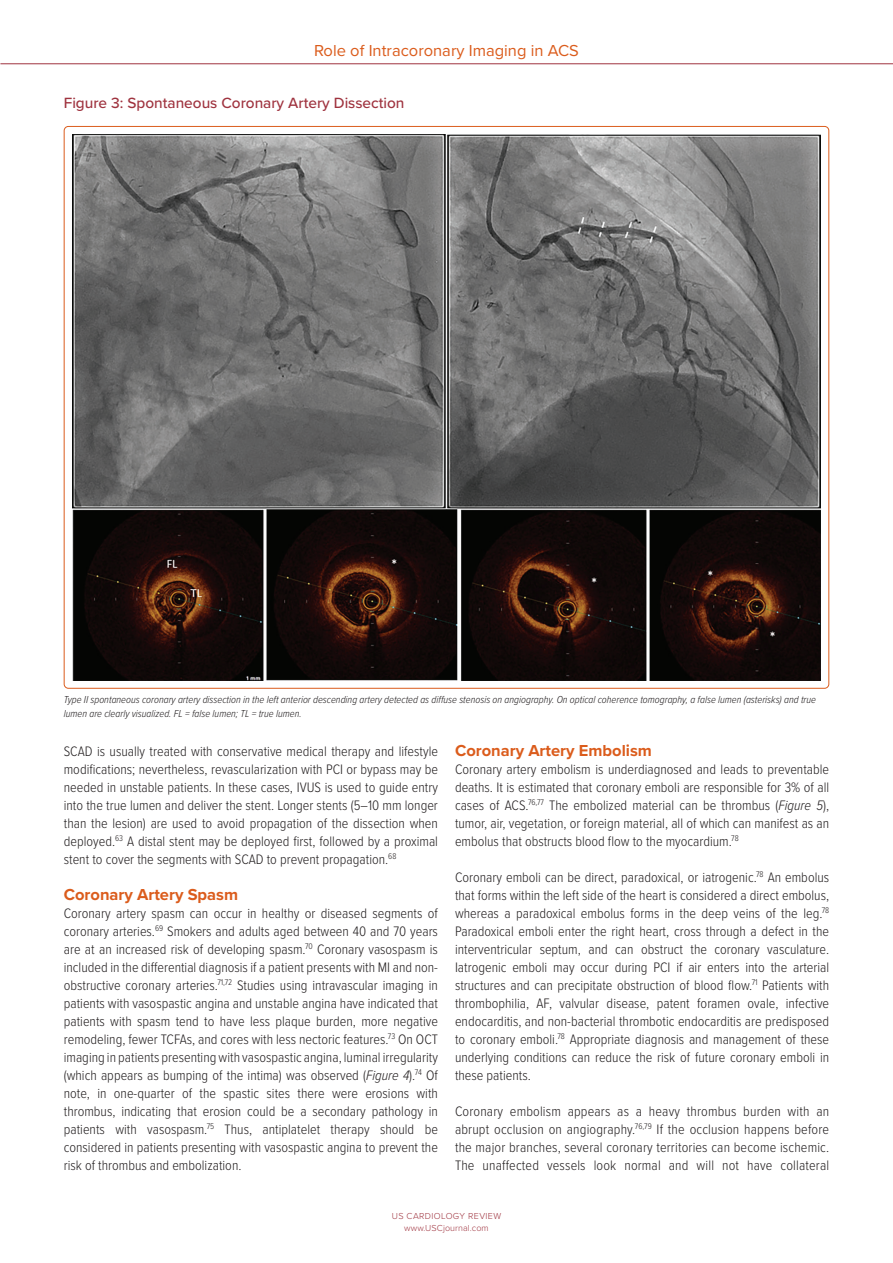
<style>
.page{position:relative;width:893px;height:1263px;background:#fff}
.page>*{position:absolute;margin:0;border:0;box-sizing:border-box;transform-origin:0 0}
._09a_HEADING_A{font:700 16.5px "Proxima Nova";color:#db5c1c}
.t1{font:16.5px "Proxima Nova";color:#db5c1c}
._11_FIG-TABLE_HEADIN{font:500 15.3px "Proxima Nova";color:#9f333f}
._10_BODY_TEXT{font:300 14.25px/18px "Proxima Nova Cond";color:#231f20;text-align:justify}
._11a_CAPTION_FIG-TAB{font:italic 300 10.5px/13.5px "Proxima Nova Cond";color:#231f20}
.t2{font:300 9px/12.8px "Proxima Nova";letter-spacing:.025em;color:#9f333f;text-align:center}
.s1{font-style:italic}
</style>
<div class="page">
<hr style="left:0;top:64px;width:893px;height:1px;background:#9f333f">
<img style="left:72px;top:135px;width:749px;height:545px">
<p class="t1" style="left:314px;top:38px;width:266px">Role of Intracoronary Imaging in ACS</p>
<p class="_11_FIG-TABLE_HEADIN" style="left:64px;top:91px;width:342px">Figure 3: Spontaneous Coronary Artery Dissection</p>
<p class="_11a_CAPTION_FIG-TAB" style="left:64px;top:692px;width:754px">Type II spontaneous coronary artery dissection in the left anterior descending artery detected as diffuse stenosis on angiography. On optical coherence tomography, a false lumen (asterisks) and true lumen are clearly visualized. FL = false lumen; TL = true lumen.</p>
<p class="_10_BODY_TEXT" style="left:64px;top:742px;width:376px">SCAD is usually treated with conservative medical therapy and lifestyle modifications; nevertheless, revascularization with PCI or bypass may be needed in unstable patients. In these cases, IVUS is used to guide entry into the true lumen and deliver the stent. Longer stents (5–10 mm longer than the lesion) are used to avoid propagation of the dissection when deployed.<sup>63</sup> A distal stent may be deployed first, followed by a proximal stent to cover the segments with SCAD to prevent propagation.<sup>68</sup></p>
<p class="_09a_HEADING_A" style="left:64px;top:882px;width:176px">Coronary Artery Spasm</p>
<p class="_10_BODY_TEXT" style="left:64px;top:904px;width:376px">Coronary artery spasm can occur in healthy or diseased segments of coronary arteries.<sup>69</sup> Smokers and adults aged between 40 and 70 years are at an increased risk of developing spasm.<sup>70</sup> Coronary vasospasm is included in the differential diagnosis if a patient presents with MI and non&shy;obstructive coronary arteries.<sup>71,72</sup> Studies using intravascular imaging in patients with vasospastic angina and unstable angina have indicated that patients with spasm tend to have less plaque burden, more negative remodeling, fewer TCFAs, and cores with less nectoric features.<sup>73</sup> On OCT imaging in patients presenting with vasospastic angina, luminal irregularity (which appears as bumping of the intima) was observed (<span class="s1">Figure 4</span>).<sup>74</sup> Of note, in one-quarter of the spastic sites there were erosions with thrombus, indicating that erosion could be a secondary pathology in patients with vasospasm.<sup>75</sup> Thus, antiplatelet therapy should be considered in patients presenting with vasospastic angina to prevent the risk of thrombus and embolization.</p>
<p class="_09a_HEADING_A" style="left:455px;top:738px;width:199px">Coronary Artery Embolism</p>
<p class="_10_BODY_TEXT" style="left:455px;top:760px;width:376px">Coronary artery embolism is underdiagnosed and leads to preventable deaths. It is estimated that coronary emboli are responsible for 3% of all cases of ACS.<sup>76,77</sup> The embolized material can be thrombus (<span class="s1">Figure 5</span>), tumor, air, vegetation, or foreign material, all of which can manifest as an embolus that obstructs blood flow to the myocardium.<sup>78</sup></p>
<p class="_10_BODY_TEXT" style="left:455px;top:868px;width:376px">Coronary emboli can be direct, paradoxical, or iatrogenic.<sup>78</sup> An embolus that forms within the left side of the heart is considered a direct embolus, whereas a paradoxical embolus forms in the deep veins of the leg.<sup>78<br></sup>Paradoxical emboli enter the right heart, cross through a defect in the interventricular septum, and can obstruct the coronary vasculature.<br>Iatrogenic emboli may occur during PCI if air enters into the arterial structures and can precipitate obstruction of blood flow.<sup>71</sup> Patients with thrombophilia, AF, valvular disease, patent foramen ovale, infective endocarditis, and non-bacterial thrombotic endocarditis are predisposed to coronary emboli.<sup>78</sup> Appropriate diagnosis and management of these underlying conditions can reduce the risk of future coronary emboli in these patients.</p>
<p class="_10_BODY_TEXT" style="left:455px;top:1102px;width:376px">Coronary embolism appears as a heavy thrombus burden with an abrupt occlusion on angiography.<sup>76,79</sup> If the occlusion happens before the major branches, several coronary territories can become ischemic.<br>The unaffected vessels look normal and will not have collateral</p>
<p class="t2" style="left:392px;top:1209px;width:111px">US CARDIOLOGY REVIEW www.USCjournal.com</p>
</div>
